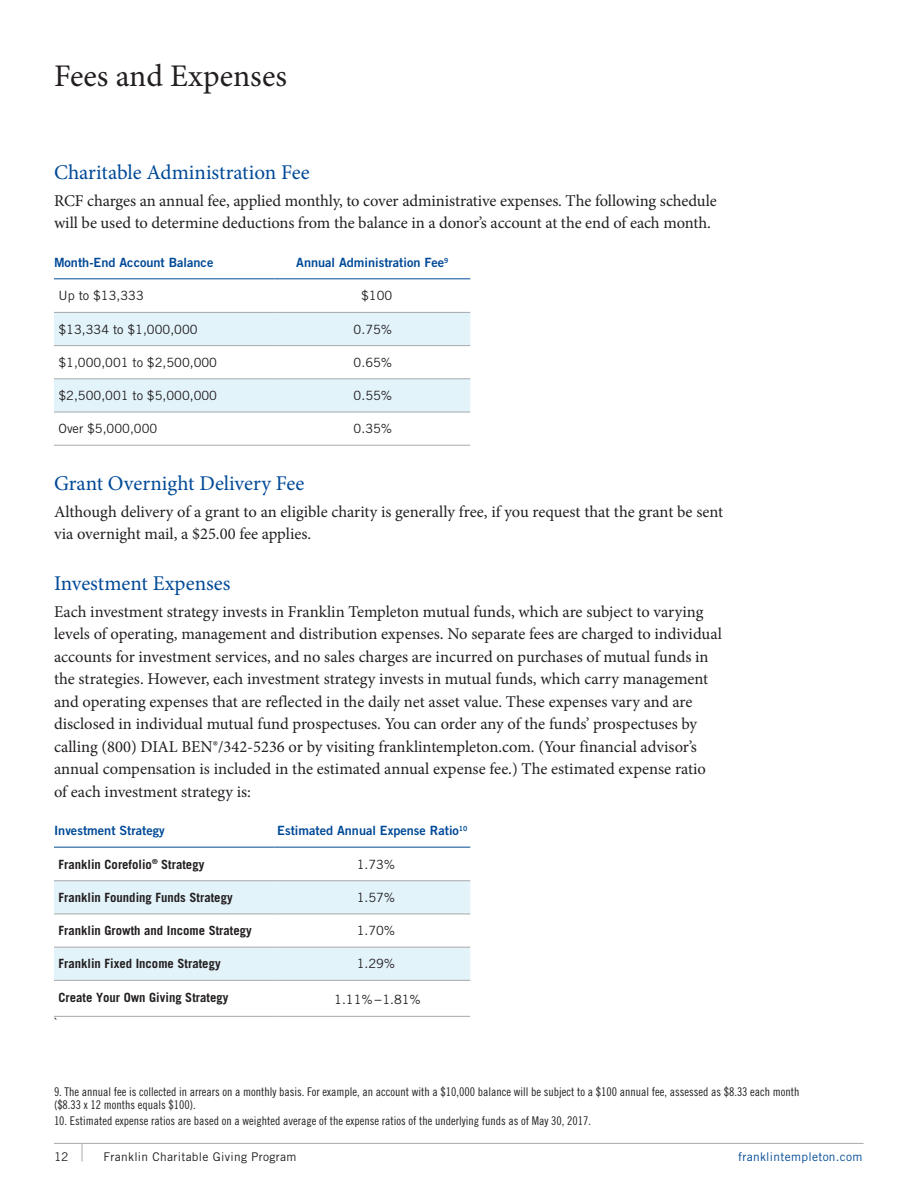
<style>
.page{position:relative;width:918px;height:1188px;background:#fff}
.page>*{position:absolute;margin:0;border:0;box-sizing:border-box;transform-origin:0 0}
.t1{font:31.5px "Minion Pro";color:#231f20}
.t2{font:21px "Minion Pro";color:#004a97}
.t3{font:16.5px/22.5px "Minion Pro";letter-spacing:-.005em;color:#231f20}
.t4{font:12.75px "Trade Gothic LT Std";color:#231f20}
.t5{font:700 12.75px "Trade Gothic LT Std";color:#231f20}
.t6{font:12.75px "Trade Gothic LT Std Bd 2";color:#004a97}
.t7{font:12px/13.5px "Trade Gothic LT Std Cn 18";color:#231f20}
.t8{font:12px "Trade Gothic LT Std";letter-spacing:.025em;color:#231f20}
.t9{font:12px "Trade Gothic LT Std";letter-spacing:.025em;color:#004a97}
.s1{font-family:"Minion Pro";font-size:16.5px}
</style>
<div class="page">
<hr style="left:54px;top:1143px;width:810px;height:1px;background:#a7a9ac">
<svg style="left:82px;top:1144px;width:1px;height:17px"></svg>
<svg style="left:54px;top:279px;width:416px;height:166px"></svg>
<hr style="left:54px;top:278px;width:216px;height:1px;background:#004a97">
<hr style="left:274px;top:278px;width:196px;height:1px;background:#004a97">
<svg style="left:54px;top:312px;width:416px;height:101px"></svg>
<hr style="left:274px;top:412px;width:196px;height:1px;background:#a7a9ac">
<hr style="left:54px;top:445px;width:216px;height:1px;background:#a7a9ac">
<hr style="left:274px;top:445px;width:196px;height:1px;background:#a7a9ac">
<svg style="left:54px;top:1015px;width:416px;height:1px"></svg>
<hr style="left:54px;top:847px;width:216px;height:1px;background:#004a97">
<hr style="left:274px;top:847px;width:196px;height:1px;background:#004a97">
<svg style="left:54px;top:880px;width:416px;height:101px"></svg>
<hr style="left:274px;top:980px;width:196px;height:1px;background:#a7a9ac">
<hr style="left:54px;top:1016px;width:216px;height:1px;background:#a7a9ac">
<hr style="left:274px;top:1016px;width:196px;height:1px;background:#a7a9ac">
<h1 class="t1" style="left:54px;top:55px;width:234px">Fees and Expenses</h1>
<p class="t2" style="left:54px;top:158px;width:257px">Charitable Administration Fee</p>
<p class="t3" style="left:54px;top:189px;width:664px">RCF charges an annual fee, applied monthly, to cover administrative expenses. The following schedule will be used to determine deductions from the balance in a donor’s account at the end of each month.</p>
<p class="t6" style="left:54px;top:254px;width:161px">Month-End Account Balance</p>
<p class="t6" style="left:296px;top:254px;width:154px">Annual Administration Fee<sup>9</sup></p>
<p class="t4" style="left:58px;top:288px;width:87px">Up to $13,333</p>
<p class="t4" style="left:361px;top:288px;width:33px">$100</p>
<p class="t4" style="left:58px;top:321px;width:141px">$13,334 to $1,000,000</p>
<p class="t4" style="left:354px;top:321px;width:40px">0.75%</p>
<p class="t4" style="left:58px;top:355px;width:160px">$1,000,001 to $2,500,000</p>
<p class="t4" style="left:354px;top:355px;width:40px">0.65%</p>
<p class="t4" style="left:58px;top:388px;width:160px">$2,500,001 to $5,000,000</p>
<p class="t4" style="left:354px;top:388px;width:40px">0.55%</p>
<p class="t4" style="left:58px;top:421px;width:100px">Over $5,000,000</p>
<p class="t4" style="left:354px;top:421px;width:40px">0.35%</p>
<p class="t2" style="left:54px;top:469px;width:252px">Grant Overnight Delivery Fee</p>
<p class="t3" style="left:54px;top:500px;width:671px">Although delivery of a grant to an eligible charity is generally free, if you request that the grant be sent via overnight mail, a $25.00 fee applies.</p>
<p class="t2" style="left:54px;top:569px;width:178px">Investment Expenses</p>
<p class="t3" style="left:54px;top:600px;width:669px">Each investment strategy invests in Franklin Templeton mutual funds, which are subject to varying levels of operating, management and distribution expenses. No separate fees are charged to individual accounts for investment services, and no sales charges are incurred on purchases of mutual funds in the strategies. However, each investment strategy invests in mutual funds, which carry management and operating expenses that are reflected in the daily net asset value. These expenses vary and are disclosed in individual mutual fund prospectuses. You can order any of the funds’ prospectuses by calling (800) DIAL BEN®/342-5236 or by visiting franklintempleton.com. (Your financial advisor’s annual compensation is included in the estimated annual expense fee.) The estimated expense ratio of each investment strategy is:</p>
<p class="t6" style="left:54px;top:823px;width:112px">Investment Strategy</p>
<p class="t6" style="left:277px;top:823px;width:192px">Estimated Annual Expense Ratio<sup>10</sup></p>
<p class="t5" style="left:58px;top:856px;width:147px">Franklin Corefolio<sup>®</sup> Strategy</p>
<p class="t4" style="left:357px;top:856px;width:40px">1.73%</p>
<p class="t5" style="left:58px;top:890px;width:176px">Franklin Founding Funds Strategy</p>
<p class="t4" style="left:357px;top:890px;width:40px">1.57%</p>
<p class="t5" style="left:58px;top:923px;width:195px">Franklin Growth and Income Strategy</p>
<p class="t4" style="left:357px;top:923px;width:40px">1.70%</p>
<p class="t5" style="left:58px;top:956px;width:164px">Franklin Fixed Income Strategy</p>
<p class="t4" style="left:357px;top:956px;width:40px">1.29%</p>
<p class="t5" style="left:58px;top:989px;width:172px">Create Your Own Giving Strategy</p>
<p class="t4" style="left:334px;top:992px;width:88px">1.11%<span class="s1">–</span>1.81%</p>
<p class="t4" style="left:54px;top:1015px;width:5px">`</p>
<p class="t7" style="left:54px;top:1085px;width:747px">9. The annual fee is collected in arrears on a monthly basis. For example, an account with a $10,000 balance will be subject to a $100 annual fee, assessed as $8.33 each month ($8.33 x 12 months equals $100).</p>
<p class="t7" style="left:54px;top:1114px;width:539px">10. Estimated expense ratios are based on a weighted average of the expense ratios of the underlying funds as of May 30, 2017.</p>
<p class="t8" style="left:54px;top:1149px;width:16px">12</p>
<p class="t8" style="left:104px;top:1149px;width:194px">Franklin Charitable Giving Program</p>
<p class="t9" style="left:738px;top:1149px;width:126px">franklintempleton.com</p>
</div>
